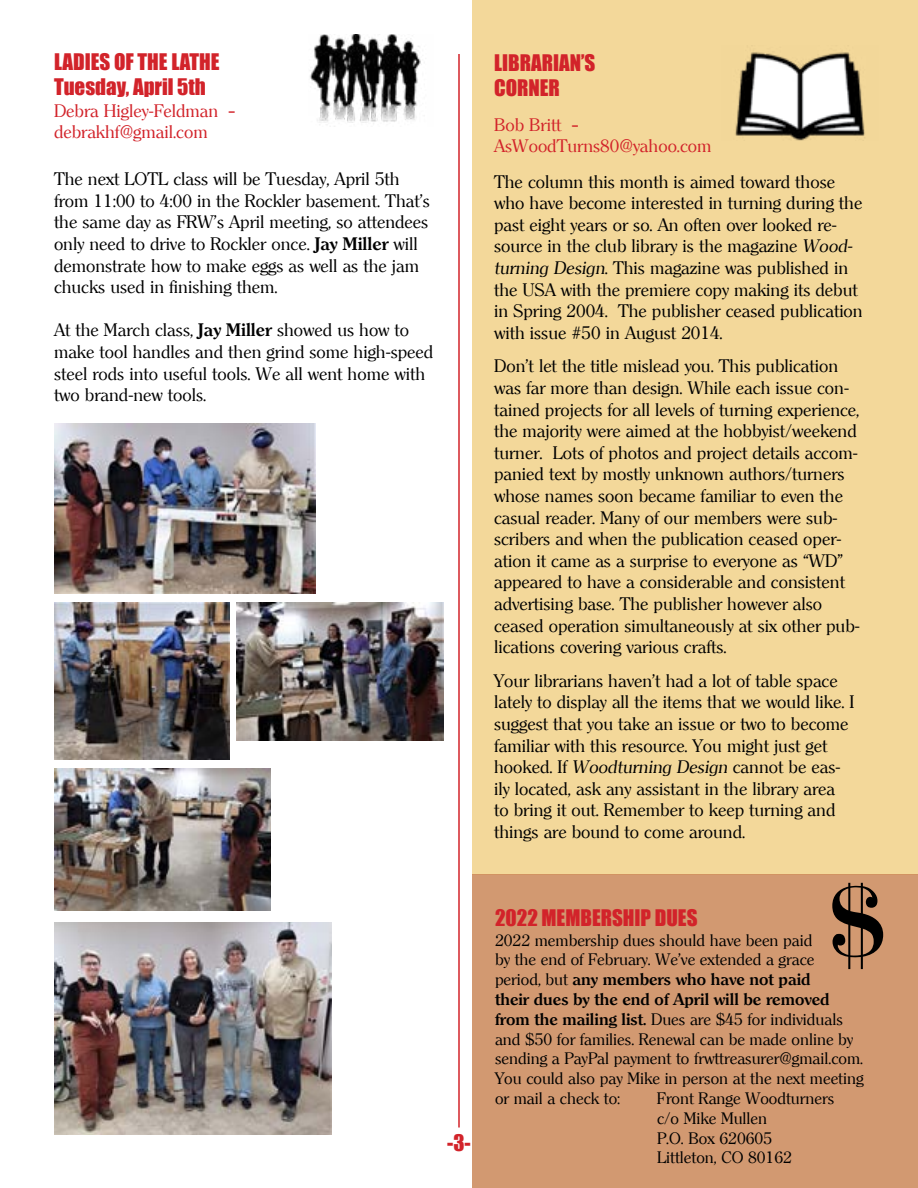
<style>
.page{position:relative;width:918px;height:1188px;background:#fff}
.page>*{position:absolute;margin:0;border:0;box-sizing:border-box;transform-origin:0 0}
.t1{font:108px "Modern";color:#000}
.t2{font:21px/25.2px "Impact";color:#d2232a}
.t3{font:18px/21.6px "Clearly Roman";color:#000}
.t4{font:18px/21.6px "Clearly Roman";color:#d2232a}
.t5{font:16.5px/19.8px "Clearly Roman";color:#000}
.s1{font-weight:700}
.s2{font-style:italic}
</style>
<div class="page">
<div style="left:472px;top:0;width:446px;height:875px;background:#f3d89a"></div>
<hr style="left:458px;top:54px;width:2px;height:1074px;background:#d2232a">
<img style="left:310px;top:34px;width:111px;height:93px">
<img style="left:735px;top:52px;width:130px;height:89px">
<img style="left:54px;top:423px;width:261px;height:171px">
<img style="left:54px;top:922px;width:278px;height:213px">
<img style="left:54px;top:603px;width:175px;height:156px">
<img style="left:237px;top:603px;width:207px;height:138px">
<img style="left:54px;top:768px;width:216px;height:142px">
<div style="left:472px;top:875px;width:446px;height:313px;background:#d29971"></div>
<p class="t2" style="left:54px;top:49px;width:167px">LADIES OF THE LATHE<br>Tuesday, April 5th</p>
<p class="t4" style="left:54px;top:100px;width:183px">Debra Higley-Feldman – debrakhf@gmail.com</p>
<p class="t3" style="left:54px;top:169px;width:377px">The next LOTL class will be Tuesday, April 5th from 11:00 to 4:00 in the Rockler basement. That’s the same day as FRW’s April meeting, so attendees only need to drive to Rockler once. <span class="s1">Jay Miller</span> will demonstrate how to make eggs as well as the jam chucks used in finishing them.</p>
<p class="t3" style="left:54px;top:320px;width:381px">At the March class, <span class="s1">Jay Miller</span> showed us how to make tool handles and then grind some high-speed steel rods into useful tools. We all went home with two brand-new tools.</p>
<p class="t2" style="left:447px;top:1130px;width:25px">-3-</p>
<p class="t2" style="left:494px;top:49px;width:103px">LIBRARIAN’S<br>CORNER</p>
<p class="t4" style="left:494px;top:114px;width:219px">Bob Britt –<br>AsWoodTurns80@yahoo.com</p>
<p class="t3" style="left:494px;top:171px;width:370px">The column this month is aimed toward those who have become interested in turning during the past eight years or so. An often over looked re&shy;source in the club library is the magazine <span class="s2">Wood&shy;turning Design</span>. This magazine was published in the USA with the premiere copy making its debut in Spring 2004. The publisher ceased publication with issue #50 in August 2014.</p>
<p class="t3" style="left:494px;top:356px;width:367px">Don’t let the title mislead you. This publication was far more than design. While each issue con&shy;tained projects for all levels of turning experience, the majority were aimed at the hobbyist/weekend turner. Lots of photos and project details accom&shy;panied text by mostly unknown authors/turners whose names soon became familiar to even the casual reader. Many of our members were sub&shy;scribers and when the publication ceased oper&shy;ation it came as a surprise to everyone as “WD” appeared to have a considerable and consistent advertising base. The publisher however also ceased operation simultaneously at six other pub&shy;lications covering various crafts.</p>
<p class="t3" style="left:494px;top:670px;width:362px">Your librarians haven’t had a lot of table space lately to display all the items that we would like. I suggest that you take an issue or two to become familiar with this resource. You might just get hooked. If <span class="s2">Woodturning Design</span> cannot be eas&shy;ily located, ask any assistant in the library area<br>to bring it out. Remember to keep turning and things are bound to come around.</p>
<h1 class="t1" style="left:830px;top:868px;width:64px">$</h1>
<p class="t2" style="left:495px;top:904px;width:204px">2022 MEMBERSHIP DUES</p>
<p class="t5" style="left:495px;top:930px;width:370px">2022 membership dues should have been paid<br>by the end of February. We’ve extended a grace period, but <span class="s1">any members who have not paid<br>their dues by the end of April will be removed from the mailing list.</span> Dues are $45 for individuals and $50 for families. Renewal can be made online by sending a PayPal payment to frwttreasurer@gmail.com.<br>You could also pay Mike in person at the next meeting or mail a check to:</p>
<p class="t5" style="left:657px;top:1089px;width:179px">Front Range Woodturners c/o Mike Mullen<br>P.O. Box 620605<br>Littleton, CO 80162</p>
</div>
